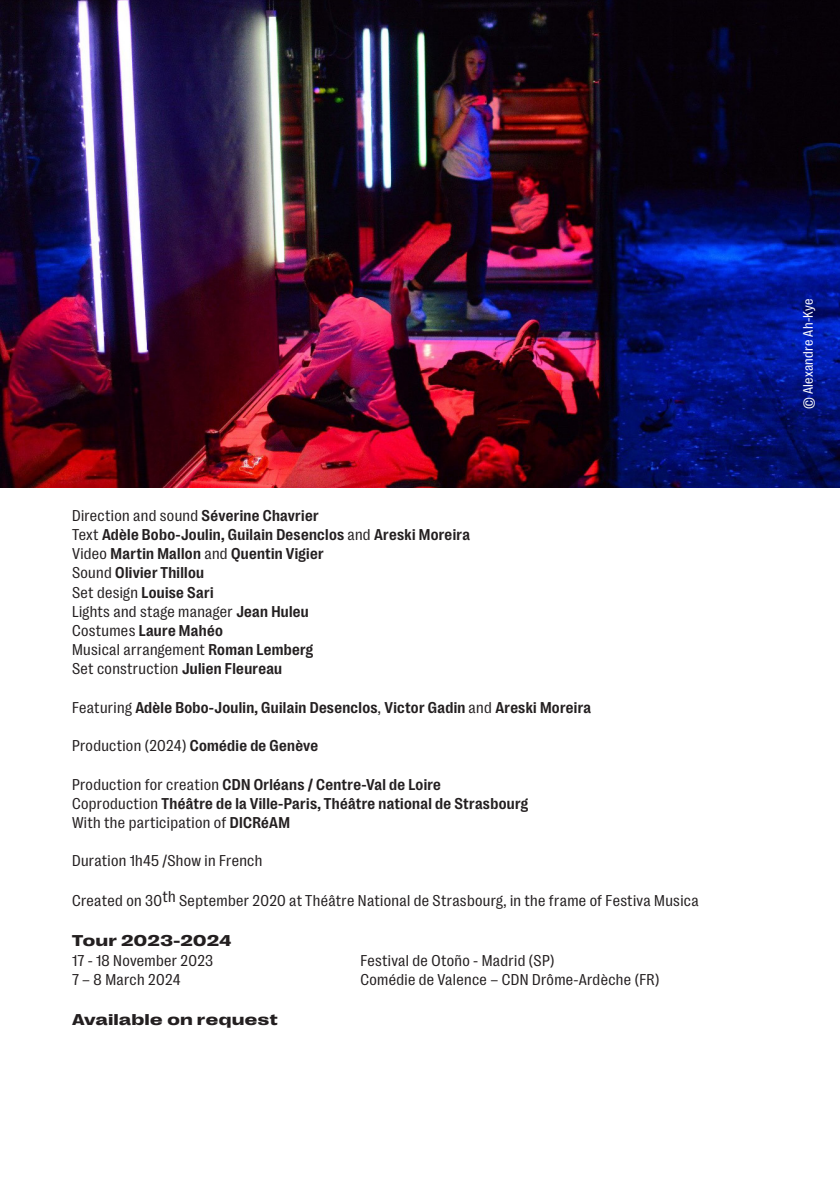
<style>
.page{position:relative;width:840px;height:1191px;background:#fff}
.page>*{position:absolute;margin:0;border:0;box-sizing:border-box;transform-origin:0 0}
.Petites_informations{font:16px "Right Grotesk Text";letter-spacing:.02em;color:#231f20}
.Petites_informations-2{font:700 16px "Right Grotesk Text";letter-spacing:.02em;color:#231f20}
.Tournées{font:700 16px "Right Grotesk Spatial";letter-spacing:.04em;color:#231f20}
.Petites_informations-3{font:700 16px "Right Grotesk Spatial";letter-spacing:.04em;color:#231f20}
.Crédit_Photos{font:14px "Right Grotesk Text";letter-spacing:.02em;color:#fff}
.s1{font-weight:700}
.s2{font-weight:400}
</style>
<div class="page">
<img style="left:0;top:0;width:839px;height:488px">
<p class="Petites_informations" style="left:72px;top:506px;width:248px">Direction and sound <span class="s1">Séverine Chavrier</span></p>
<p class="Petites_informations-2" style="left:72px;top:526px;width:399px"><span class="s2">Text</span> Adèle Bobo-Joulin, Guilain Desenclos <span class="s2">and</span> Areski Moreira</p>
<p class="Petites_informations-2" style="left:72px;top:545px;width:253px"><span class="s2">Video</span> Martin Mallon <span class="s2">and</span> Quentin Vigier</p>
<p class="Petites_informations-2" style="left:72px;top:564px;width:133px"><span class="s2">Sound</span> Olivier Thillou</p>
<p class="Petites_informations-2" style="left:72px;top:583px;width:143px"><span class="s2">Set design</span> Louise Sari</p>
<p class="Petites_informations" style="left:72px;top:602px;width:238px">Lights and stage manager <span class="s1">Jean Huleu</span></p>
<p class="Petites_informations-2" style="left:72px;top:622px;width:152px"><span class="s2">Costumes</span> Laure Mahéo</p>
<p class="Petites_informations" style="left:72px;top:641px;width:242px">Musical arrangement <span class="s1">Roman Lemberg</span></p>
<p class="Petites_informations" style="left:72px;top:660px;width:211px">Set construction <span class="s1">Julien Fleureau</span></p>
<p class="Petites_informations-2" style="left:72px;top:698px;width:520px"><span class="s2">Featuring</span> Adèle Bobo-Joulin, Guilain Desenclos<span class="s2">,</span> Victor Gadin <span class="s2">and</span> Areski Moreira</p>
<p class="Petites_informations" style="left:72px;top:737px;width:247px">Production (2024) <span class="s1">Comédie de Genève</span></p>
<p class="Petites_informations-2" style="left:72px;top:775px;width:370px"><span class="s2">Production for creation</span> CDN Orléans / Centre-Val de Loire</p>
<p class="Petites_informations-2" style="left:72px;top:794px;width:457px"><span class="s2">Coproduction</span> Théâtre de la Ville-Paris, Théâtre national de Strasbourg</p>
<p class="Petites_informations" style="left:72px;top:814px;width:219px">With the participation of <span class="s1">DICRéAM</span></p>
<p class="Petites_informations" style="left:72px;top:852px;width:192px">Duration 1h45 /Show in French</p>
<p class="Petites_informations" style="left:72px;top:892px;width:628px">Created on 30th September 2020 at Théâtre National de Strasbourg, in the frame of Festiva Musica</p>
<p class="Petites_informations-3" style="left:72px;top:932px;width:160px">Tour 2023-2024</p>
<p class="Petites_informations" style="left:72px;top:951px;width:142px">17 - 18 November 2023</p>
<p class="Petites_informations" style="left:360px;top:951px;width:195px">Festival de Otoño - Madrid (SP)</p>
<p class="Petites_informations" style="left:72px;top:970px;width:110px">7 – 8 March 2024</p>
<p class="Petites_informations" style="left:360px;top:970px;width:300px">Comédie de Valence – CDN Drôme-Ardèche (FR)</p>
<p class="Tournées" style="left:72px;top:1010px;width:207px">Available on request</p>
<p class="Crédit_Photos" style="left:799px;top:409px;width:112px;rotate:-90deg">© Alexandre Ah-Kye</p>
</div>
